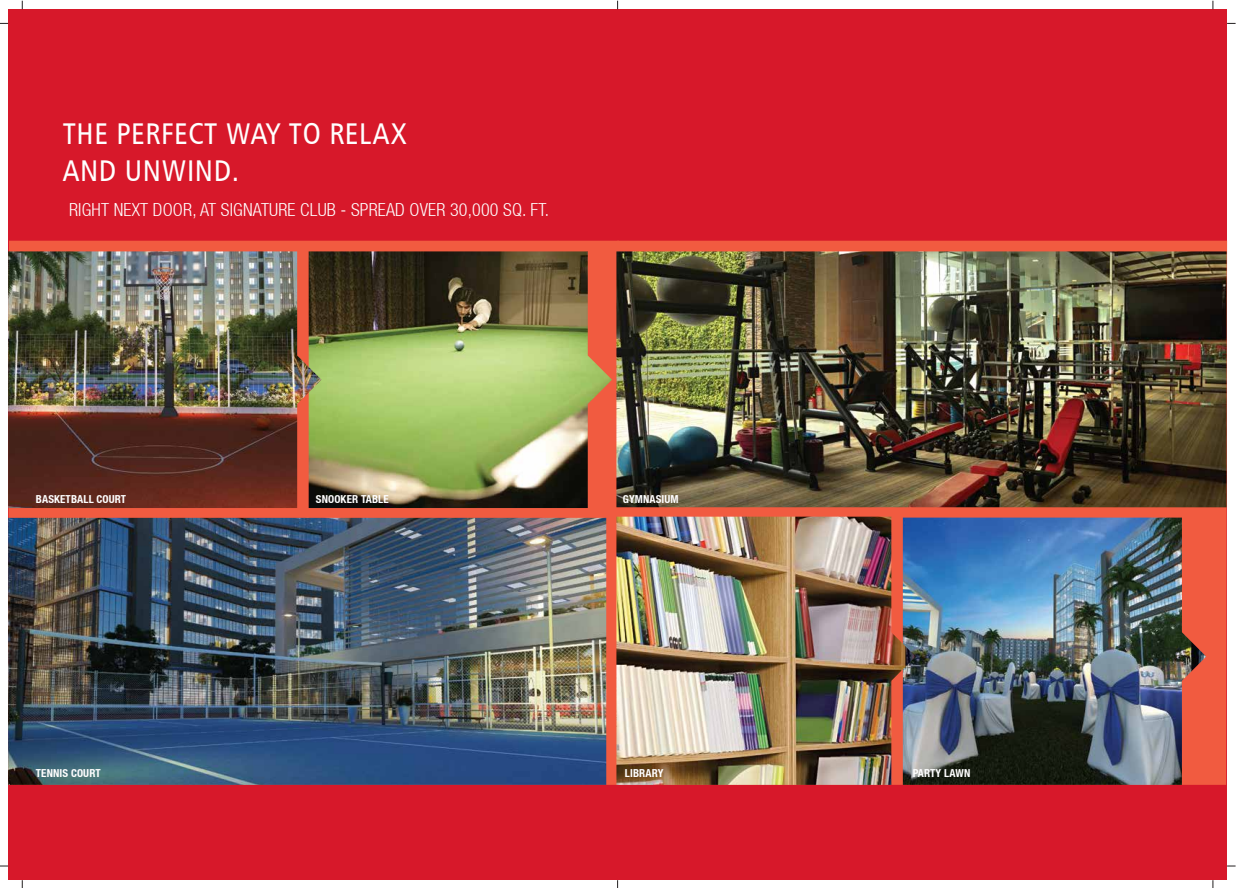
<style>
.page{position:relative;width:1236px;height:888px;background:#fff}
.page>*{position:absolute;margin:0;border:0;box-sizing:border-box;transform-origin:0 0}
.t1{font:30px/36.8px "Humanist 777 BT Roman Condensed B";letter-spacing:.02em;color:#fff}
.t2{font:300 condensed 18px "Helvetica Neue LT";letter-spacing:.01em;color:#fff}
.t3{font:700 condensed 11px "Helvetica Neue LT";letter-spacing:.01em;color:#fff}
</style>
<div class="page">
<div style="left:8px;top:9px;width:610px;height:870px;background:#d7182a"></div>
<div style="left:618px;top:9px;width:609px;height:870px;background:#d7182a"></div>
<div style="left:8px;top:240px;width:608px;height:544px;background:#f15b40"></div>
<img style="left:321px;top:251px;width:291px;height:257px">
<img style="left:8px;top:251px;width:313px;height:257px">
<img style="left:8px;top:517px;width:598px;height:267px">
<svg style="left:616px;top:240px;width:611px;height:544px;background:#ee583f"></svg>
<img style="left:916px;top:517px;width:290px;height:267px">
<img style="left:616px;top:516px;width:300px;height:268px">
<img style="left:616px;top:251px;width:611px;height:256px">
<h1 class="t1" style="left:63px;top:115px;width:346px">THE PERFECT WAY TO RELAX<br>AND UNWIND.</h1>
<h2 class="t2" style="left:69px;top:199px;width:482px">RIGHT NEXT DOOR, AT SIGNATURE CLUB - SPREAD OVER 30,000 SQ. FT.</h2>
<p class="t3" style="left:36px;top:492px;width:92px">BASKETBALL COURT</p>
<p class="t3" style="left:316px;top:492px;width:74px">SNOOKER TABLE</p>
<p class="t3" style="left:623px;top:492px;width:57px">GYMNASIUM</p>
<p class="t3" style="left:36px;top:765px;width:66px">TENNIS COURT</p>
<p class="t3" style="left:913px;top:765px;width:59px">PARTY LAWN</p>
<p class="t3" style="left:625px;top:765px;width:40px">LIBRARY</p>
</div>
